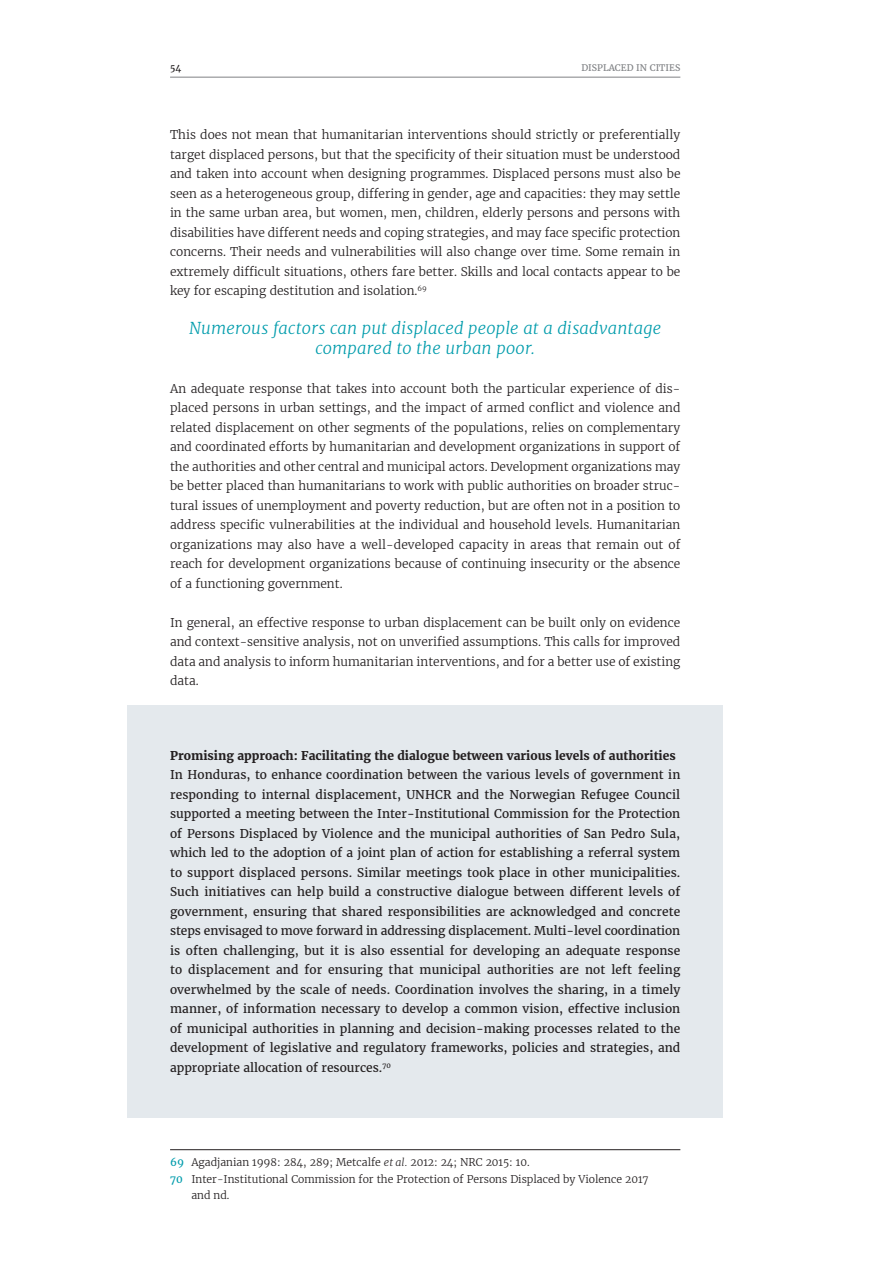
<style>
.page{position:relative;width:893px;height:1263px;background:#fff}
.page>*{position:absolute;margin:0;border:0;box-sizing:border-box;transform-origin:0 0}
.t1{font:italic 300 16.5px/19.5px "Merriweather";letter-spacing:.01em;color:#009cac;text-align:center}
.t2{font:300 12px/19.5px "Merriweather";color:#231f20;text-align:justify}
.t3{font:12px/19.5px "Merriweather";color:#231f20;text-align:justify}
.t4{font:700 12px "Merriweather";color:#231f20}
.t5{font:300 10.5px "Merriweather";color:#231f20}
.t6{font:9px "Merriweather";color:#808285}
.t7{font:9px "Merriweather";color:#231f20}
.s1{font-weight:400;color:#009cac}
.s2{font-style:italic}
</style>
<div class="page">
<hr style="left:170px;top:77px;width:510px;height:1px;background:#808285">
<div style="left:128px;top:705px;width:595px;height:413px;background:#e4e9ed"></div>
<hr style="left:170px;top:1149px;width:510px;height:1px;background:#231f20">
<p class="t7" style="left:170px;top:61px;width:13px">54</p>
<p class="t6" style="left:581px;top:61px;width:101px">DISPLACED IN CITIES</p>
<p class="t2" style="left:170px;top:125px;width:512px">This does not mean that humanitarian interventions should strictly or preferentially target displaced persons, but that the specificity of their situation must be understood and taken into account when designing programmes. Displaced persons must also be seen as a heterogeneous group, differing in gender, age and capacities: they may settle in the same urban area, but women, men, children, elderly persons and persons with disabilities have different needs and coping strategies, and may face specific protection concerns. Their needs and vulnerabilities will also change over time. Some remain in extremely difficult situations, others fare better. Skills and local contacts appear to be key for escaping destitution and isolation.<sup>69</sup></p>
<h1 class="t1" style="left:189px;top:318px;width:474px">Numerous factors can put displaced people at a disadvantage compared to the urban poor.</h1>
<p class="t2" style="left:170px;top:379px;width:512px">An adequate response that takes into account both the particular experience of dis&shy;placed persons in urban settings, and the impact of armed conflict and violence and related displacement on other segments of the populations, relies on complementary and coordinated efforts by humanitarian and development organizations in support of the authorities and other central and municipal actors. Development organizations may be better placed than humanitarians to work with public authorities on broader struc&shy;tural issues of unemployment and poverty reduction, but are often not in a position to address specific vulnerabilities at the individual and household levels. Humanitarian organizations may also have a well-developed capacity in areas that remain out of reach for development organizations because of continuing insecurity or the absence of a functioning government.</p>
<p class="t2" style="left:170px;top:613px;width:512px">In general, an effective response to urban displacement can be built only on evidence and context-sensitive analysis, not on unverified assumptions. This calls for improved data and analysis to inform humanitarian interventions, and for a better use of existing data.</p>
<p class="t4" style="left:170px;top:747px;width:507px">Promising approach: Facilitating the dialogue between various levels of authorities</p>
<p class="t3" style="left:170px;top:765px;width:512px">In Honduras, to enhance coordination between the various levels of government in responding to internal displacement, UNHCR and the Norwegian Refugee Council supported a meeting between the Inter-Institutional Commission for the Protection of Persons Displaced by Violence and the municipal authorities of San Pedro Sula, which led to the adoption of a joint plan of action for establishing a referral system to support displaced persons. Similar meetings took place in other municipalities.<br>Such initiatives can help build a constructive dialogue between different levels of government, ensuring that shared responsibilities are acknowledged and concrete steps envisaged to move forward in addressing displacement. Multi-level coordination is often challenging, but it is also essential for developing an adequate response to displacement and for ensuring that municipal authorities are not left feeling overwhelmed by the scale of needs. Coordination involves the sharing, in a timely manner, of information necessary to develop a common vision, effective inclusion of municipal authorities in planning and decision-making processes related to the development of legislative and regulatory frameworks, policies and strategies, and appropriate allocation of resources.<sup>70</sup></p>
<p class="t5" style="left:170px;top:1155px;width:361px"><span class="s1">69</span> Agadjanian 1998: 284, 289; Metcalfe <span class="s2">et al.</span> 2012: 24; NRC 2015: 10.</p>
<p class="t5" style="left:170px;top:1172px;width:480px"><span class="s1">70</span> Inter-Institutional Commission for the Protection of Persons Displaced by Violence 2017</p>
<p class="t5" style="left:191px;top:1188px;width:40px">and nd.</p>
</div>
